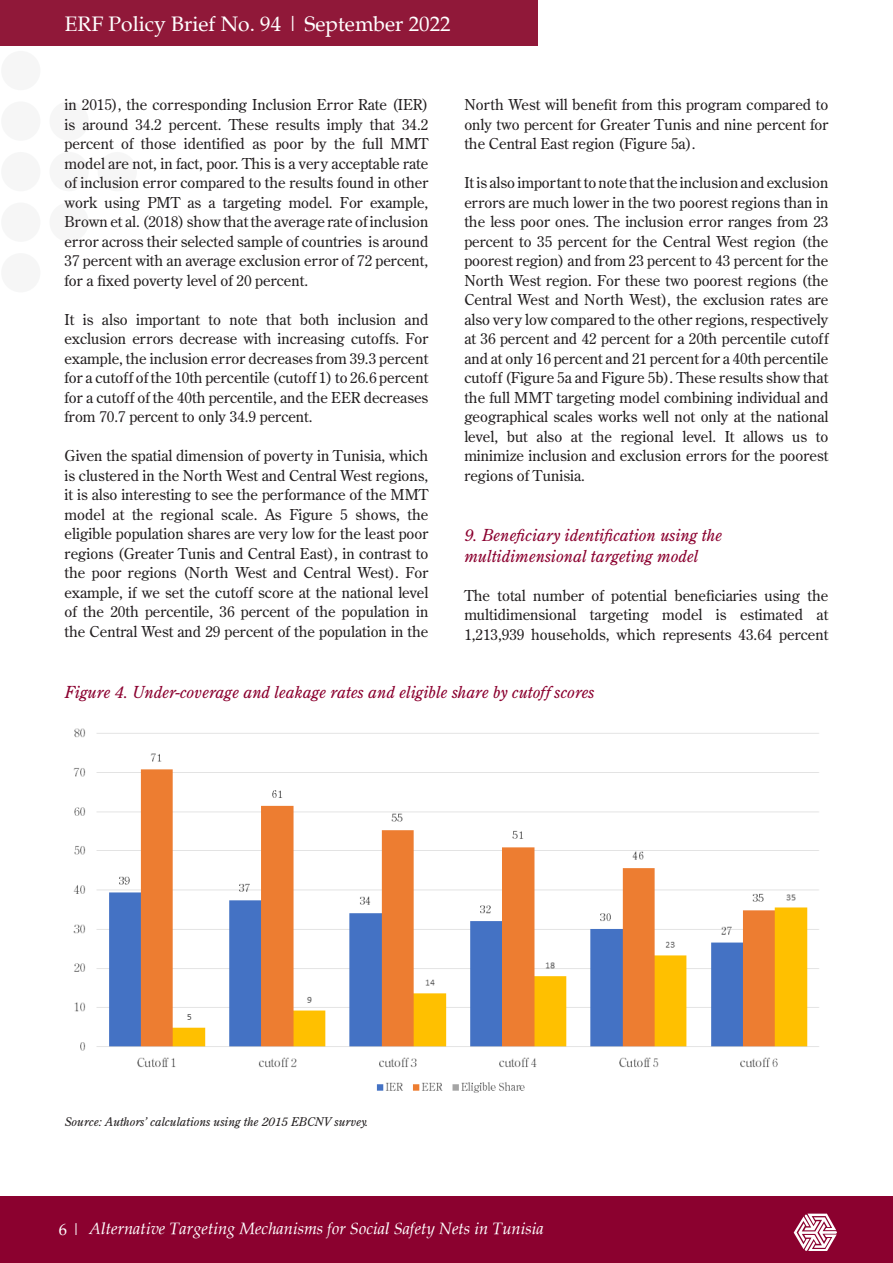
<style>
.page{position:relative;width:893px;height:1263px;background:#fff}
.page>*{position:absolute;margin:0;border:0;box-sizing:border-box;transform-origin:0 0}
.t1{font:21px "Palatia";color:#fff}
.Paragraph_2020{font:italic 16.5px/21px "Century Old Style Std";color:#8b012f}
.t2{font:italic 16.5px "Palatia";color:#fff}
.Paragraph_2020-2{font:15px/19.5px "Century Old Style Std";color:#231f20;text-align:justify}
.t3{font:italic 12px "Century Old Style Std";color:#231f20}
.s1{font-style:normal}
</style>
<div class="page">
<div style="left:0;top:0;width:538px;height:45px;background:#901839"></div>
<div style="left:0;top:1196px;width:893px;height:67px;background:#8b012f"></div>
<svg style="left:794px;top:1213px;width:43px;height:38px"></svg>
<div style="left:1px;top:51px;width:39px;height:39px;background:#f6f6f6;border-radius:50%"></div>
<div style="left:1px;top:101px;width:39px;height:40px;background:#f6f6f6;border-radius:50%"></div>
<div style="left:1px;top:152px;width:39px;height:39px;background:#f6f6f6;border-radius:50%"></div>
<div style="left:1px;top:202px;width:39px;height:40px;background:#f6f6f6;border-radius:50%"></div>
<div style="left:49px;top:101px;width:40px;height:40px;background:#f6f6f6;border-radius:50%"></div>
<div style="left:49px;top:152px;width:40px;height:39px;background:#f6f6f6;border-radius:50%"></div>
<div style="left:49px;top:202px;width:40px;height:40px;background:#f6f6f6;border-radius:50%"></div>
<div style="left:98px;top:152px;width:39px;height:39px;background:#f6f6f6;border-radius:50%"></div>
<img style="left:73px;top:728px;width:746px;height:365px">
<h1 class="t1" style="left:65px;top:11px;width:387px">ERF Policy Brief No. 94 | September 2022</h1>
<p class="Paragraph_2020-2" style="left:65px;top:95px;width:365px">in 2015), the corresponding Inclusion Error Rate (IER) is around 34.2 percent. These results imply that 34.2 percent of those identified as poor by the full MMT model are not, in fact, poor. This is a very acceptable rate of inclusion error compared to the results found in other work using PMT as a targeting model. For example, Brown et al. (2018) show that the average rate of inclusion error across their selected sample of countries is around 37 percent with an average exclusion error of 72 percent, for a fixed poverty level of 20 percent.</p>
<p class="Paragraph_2020-2" style="left:65px;top:309px;width:365px">It is also important to note that both inclusion and exclusion errors decrease with increasing cutoffs. For example, the inclusion error decreases from 39.3 percent for a cutoff of the 10th percentile (cutoff 1) to 26.6 percent for a cutoff of the 40th percentile, and the EER decreases from 70.7 percent to only 34.9 percent.</p>
<p class="Paragraph_2020-2" style="left:65px;top:446px;width:365px">Given the spatial dimension of poverty in Tunisia, which is clustered in the North West and Central West regions, it is also interesting to see the performance of the MMT model at the regional scale. As Figure 5 shows, the eligible population shares are very low for the least poor regions (Greater Tunis and Central East), in contrast to the poor regions (North West and Central West). For example, if we set the cutoff score at the national level of the 20th percentile, 36 percent of the population in the Central West and 29 percent of the population in the</p>
<p class="Paragraph_2020-2" style="left:464px;top:95px;width:365px">North West will benefit from this program compared to only two percent for Greater Tunis and nine percent for the Central East region (Figure 5a).</p>
<p class="Paragraph_2020-2" style="left:464px;top:173px;width:366px">It is also important to note that the inclusion and exclusion errors are much lower in the two poorest regions than in the less poor ones. The inclusion error ranges from 23 percent to 35 percent for the Central West region (the poorest region) and from 23 percent to 43 percent for the North West region. For these two poorest regions (the Central West and North West), the exclusion rates are also very low compared to the other regions, respectively at 36 percent and 42 percent for a 20th percentile cutoff and at only 16 percent and 21 percent for a 40th percentile cutoff (Figure 5a and Figure 5b). These results show that the full MMT targeting model combining individual and geographical scales works well not only at the national level, but also at the regional level. It allows us to minimize inclusion and exclusion errors for the poorest regions of Tunisia.</p>
<p class="Paragraph_2020" style="left:464px;top:524px;width:259px">9. Beneficiary identification using the multidimensional targeting model</p>
<p class="Paragraph_2020-2" style="left:464px;top:585px;width:365px">The total number of potential beneficiaries using the multidimensional targeting model is estimated at 1,213,939 households, which represents 43.64 percent</p>
<p class="Paragraph_2020" style="left:65px;top:681px;width:531px">Figure 4. Under-coverage and leakage rates and eligible share by cutoff scores</p>
<p class="t3" style="left:65px;top:1114px;width:305px">Source: Authors’ calculations using the 2015 EBCNV survey.</p>
<p class="t2" style="left:59px;top:1218px;width:487px"><span class="s1">6 |</span> Alternative Targeting Mechanisms for Social Safety Nets in Tunisia</p>
</div>
